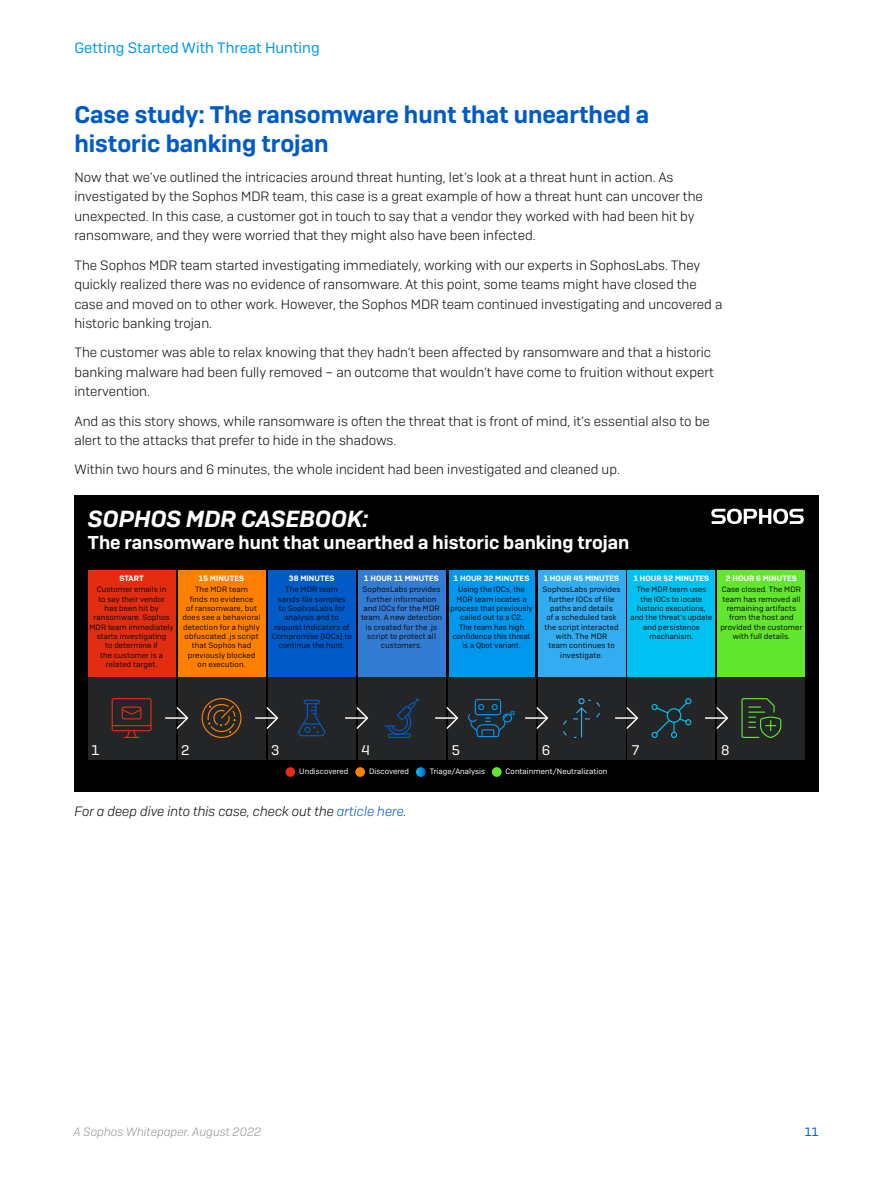
<style>
.page{position:relative;width:893px;height:1191px;background:#fff}
.page>*{position:absolute;margin:0;border:0;box-sizing:border-box;transform-origin:0 0}
.Subheading_1{font:600 24px/29.2px "Sophos Sans";color:#005bc8}
.t1{font:italic 600 23.25px "Sophos Sans";color:#fff}
.t2{font:600 18.6px "Sophos Sans";color:#fff}
.t3{font:15px "Sophos Sans";color:#0097ee}
.t4{font:13.95px "Sophos Sans";color:#fff}
.Body_Copy{font:300 13.5px/19.5px "Sophos Sans";color:#0d0d0e}
.Body_Copy-2{font:italic 300 13.5px "Sophos Sans";color:#0d0d0e}
.t5{font:italic 300 12px "Sophos Sans";color:#96989c}
.t6{font:12px "Sophos Sans";color:#005bc8}
.t7{font:7.8px/9.3px "Sophos Sans";letter-spacing:.01em;color:#0d0d0e;text-align:center}
.t8{font:7.8px "Sophos Sans";letter-spacing:.01em;color:#fff}
.t9{font:600 7.8px/11.2px "Sophos Sans";letter-spacing:.01em;color:#fff;text-align:center}
.s1{font-weight:600;color:#fff}
.s2{font-weight:400;color:#0d0d0e}
.s3{color:#005bc8}
</style>
<div class="page">
<div style="left:74px;top:495px;width:745px;height:296px;background:#000"></div>
<svg style="left:711px;top:508px;width:93px;height:16px"></svg>
<div style="left:88px;top:570px;width:87px;height:106px;background:#e22d10"></div>
<div style="left:178px;top:570px;width:87px;height:106px;background:#ff8000"></div>
<div style="left:268px;top:570px;width:87px;height:106px;background:#005bc8"></div>
<div style="left:358px;top:570px;width:87px;height:106px;background:#337cd3"></div>
<div style="left:449px;top:570px;width:85px;height:106px;background:#0097ee"></div>
<div style="left:538px;top:570px;width:87px;height:106px;background:#33acf1"></div>
<div style="left:628px;top:570px;width:87px;height:106px;background:#00c2f2"></div>
<div style="left:718px;top:570px;width:87px;height:106px;background:#62e62e"></div>
<div style="left:88px;top:676px;width:87px;height:83px;background:#242527"></div>
<div style="left:178px;top:676px;width:87px;height:83px;background:#242527"></div>
<div style="left:268px;top:676px;width:87px;height:83px;background:#242527"></div>
<div style="left:358px;top:676px;width:87px;height:83px;background:#242527"></div>
<div style="left:448px;top:676px;width:87px;height:83px;background:#242527"></div>
<div style="left:538px;top:676px;width:87px;height:83px;background:#242527"></div>
<div style="left:628px;top:676px;width:87px;height:83px;background:#242527"></div>
<div style="left:718px;top:676px;width:87px;height:83px;background:#242527"></div>
<hr style="left:166px;top:717px;width:21px;height:2px;background:#fff">
<svg style="left:175px;top:706px;width:14px;height:24px"></svg>
<hr style="left:256px;top:717px;width:21px;height:2px;background:#fff">
<svg style="left:265px;top:706px;width:13px;height:24px"></svg>
<hr style="left:616px;top:717px;width:21px;height:2px;background:#fff">
<svg style="left:625px;top:706px;width:13px;height:24px"></svg>
<hr style="left:526px;top:717px;width:21px;height:2px;background:#fff">
<svg style="left:535px;top:706px;width:13px;height:24px"></svg>
<hr style="left:436px;top:717px;width:21px;height:2px;background:#fff">
<svg style="left:445px;top:706px;width:13px;height:24px"></svg>
<hr style="left:346px;top:717px;width:21px;height:2px;background:#fff">
<svg style="left:355px;top:706px;width:13px;height:24px"></svg>
<hr style="left:705px;top:717px;width:22px;height:2px;background:#fff">
<svg style="left:715px;top:706px;width:13px;height:24px"></svg>
<div style="left:122px;top:706px;width:19px;height:13px;border:1px solid #e22d10;border-radius:2px"></div>
<svg style="left:121px;top:708px;width:21px;height:6px"></svg>
<svg style="left:124px;top:731px;width:15px;height:7px"></svg>
<hr style="left:112px;top:725px;width:39px;height:1px;background:#e22d10">
<div style="left:112px;top:698px;width:40px;height:33px;border:1px solid #e22d10;border-radius:2px"></div>
<div style="left:202px;top:698px;width:39px;height:40px;border:1px solid #ff8000;border-radius:50%"></div>
<svg style="left:207px;top:703px;width:29px;height:30px"></svg>
<div style="left:304px;top:700px;width:16px;height:4px;border:1px solid #005bc8;border-radius:2px"></div>
<svg style="left:298px;top:702px;width:28px;height:35px"></svg>
<svg style="left:385px;top:698px;width:35px;height:38px"></svg>
<div style="left:388px;top:733px;width:23px;height:5px;border:1px solid #005bc8;border-radius:2px"></div>
<div style="left:475px;top:699px;width:26px;height:16px;border:1px solid #0097ee;border-radius:3px"></div>
<svg style="left:468px;top:704px;width:47px;height:33px"></svg>
<div style="left:502px;top:713px;width:10px;height:9px;border:1px solid #0097ee;border-radius:50%"></div>
<svg style="left:563px;top:700px;width:37px;height:38px"></svg>
<div style="left:578px;top:698px;width:7px;height:6px;border:1px solid #33acf1;border-radius:50%"></div>
<div style="left:651px;top:704px;width:7px;height:6px;border:1px solid #00c2f2;border-radius:50%"></div>
<div style="left:651px;top:732px;width:7px;height:6px;border:1px solid #00c2f2;border-radius:50%"></div>
<svg style="left:655px;top:698px;width:36px;height:40px"></svg>
<svg style="left:741px;top:698px;width:41px;height:40px"></svg>
<div style="left:285px;top:767px;width:10px;height:10px;background:#e22d10;border-radius:50%"></div>
<div style="left:355px;top:767px;width:10px;height:10px;background:#ff8000;border-radius:50%"></div>
<svg style="left:416px;top:767px;width:10px;height:10px"></svg>
<div style="left:492px;top:767px;width:10px;height:10px;background:#62e62e;border-radius:50%"></div>
<h3 class="t3" style="left:74px;top:39px;width:247px">Getting Started With Threat Hunting</h3>
<p class="Subheading_1" style="left:74px;top:100px;width:576px">Case study: The ransomware hunt that unearthed a historic banking trojan</p>
<p class="Body_Copy" style="left:74px;top:167px;width:630px">Now that we’ve outlined the intricacies around threat hunting, let’s look at a threat hunt in action. As investigated by the Sophos MDR team, this case is a great example of how a threat hunt can uncover the unexpected. In this case, a customer got in touch to say that a vendor they worked with had been hit by ransomware, and they were worried that they might also have been infected.</p>
<p class="Body_Copy" style="left:74px;top:255px;width:649px">The Sophos MDR team started investigating immediately, working with our experts in SophosLabs. They quickly realized there was no evidence of ransomware. At this point, some teams might have closed the case and moved on to other work. However, the Sophos MDR team continued investigating and uncovered a historic banking trojan.</p>
<p class="Body_Copy" style="left:74px;top:342px;width:641px">The customer was able to relax knowing that they hadn’t been affected by ransomware and that a historic banking malware had been fully removed – an outcome that wouldn’t have come to fruition without expert intervention.</p>
<p class="Body_Copy" style="left:74px;top:411px;width:637px">And as this story shows, while ransomware is often the threat that is front of mind, it’s essential also to be alert to the attacks that prefer to hide in the shadows.</p>
<p class="Body_Copy" style="left:74px;top:459px;width:547px">Within two hours and 6 minutes, the whole incident had been investigated and cleaned up.</p>
<p class="t1" style="left:88px;top:504px;width:282px">SOPHOS MDR CASEBOOK:</p>
<p class="t2" style="left:88px;top:531px;width:543px">The ransomware hunt that unearthed a historic banking trojan</p>
<p class="t7" style="left:97px;top:573px;width:71px;line-height:11.2px"><span class="s1">START<br></span>Customer emails in</p>
<p class="t7" style="left:90px;top:594px;width:85px">to say their vendor<br>has been hit by ransomware. Sophos<br>MDR team immediately starts investigating<br>to determine if<br>the customer is a related target.</p>
<p class="t7" style="left:195px;top:573px;width:54px;line-height:11.2px"><span class="s1">15 MINUTES<br></span>The MDR team</p>
<p class="t7" style="left:183px;top:594px;width:80px">finds no evidence<br>of ransomware, but does see a behavioral detection for a highly obfuscated .js script that Sophos had previously blocked on execution.</p>
<p class="t7" style="left:285px;top:573px;width:54px;line-height:11.2px"><span class="s1">38 MINUTES<br></span>The MDR team</p>
<p class="t7" style="left:272px;top:594px;width:81px">sends file samples<br>to SophosLabs for analysis and to request Indicators of<br>Compromise (IOCs) to continue the hunt.</p>
<p class="t7" style="left:363px;top:573px;width:79px;line-height:11.2px;text-align:left"><span class="s1">1 HOUR 11 MINUTES<br></span>SophosLabs provides</p>
<p class="t7" style="left:361px;top:594px;width:83px">further information and IOCs for the MDR team. A new detection is created for the .js script to protect all customers.</p>
<p class="t7" style="left:454px;top:573px;width:77px;line-height:11.2px"><span class="s1">1 HOUR 32 MINUTES<br></span>Using the IOCs, the</p>
<p class="t7" style="left:451px;top:594px;width:83px">MDR team locates a process that previously called out to a C2.<br>The team has high confidence this threat is a Qbot variant.</p>
<p class="t7" style="left:542px;top:573px;width:79px;line-height:11.2px;text-align:left"><span class="s1">1 HOUR 45 MINUTES<br></span>SophosLabs provides</p>
<p class="t7" style="left:544px;top:594px;width:76px">further IOCs of file paths and details<br>of a scheduled task the script interacted with. The MDR<br>team continues to investigate.</p>
<p class="t9" style="left:634px;top:573px;width:77px">1 HOUR 52 MINUTES<br><span class="s2">The MDR team uses</span></p>
<p class="t7" style="left:630px;top:594px;width:84px">the IOCs to locate historic executions, and the threat’s update and persistence mechanism.</p>
<p class="t7" style="left:722px;top:573px;width:81px;line-height:11.2px"><span class="s1">2 HOUR 6 MINUTES<br></span>Case closed. The MDR</p>
<p class="t7" style="left:720px;top:594px;width:84px">team has removed all remaining artifacts from the host and provided the customer with full details.</p>
<p class="t4" style="left:91px;top:741px;width:9px">1</p>
<p class="t4" style="left:181px;top:741px;width:10px">2</p>
<p class="t4" style="left:271px;top:741px;width:10px">3</p>
<p class="t4" style="left:361px;top:741px;width:10px">4</p>
<p class="t4" style="left:452px;top:741px;width:10px">5</p>
<p class="t4" style="left:542px;top:741px;width:10px">6</p>
<p class="t4" style="left:632px;top:741px;width:9px">7</p>
<p class="t4" style="left:721px;top:741px;width:10px">8</p>
<p class="t8" style="left:299px;top:766px;width:51px">Undiscovered</p>
<p class="t8" style="left:369px;top:766px;width:41px">Discovered</p>
<p class="t8" style="left:430px;top:766px;width:57px">Triage/Analysis</p>
<p class="t8" style="left:506px;top:766px;width:103px">Containment/Neutralization</p>
<p class="Body_Copy-2" style="left:74px;top:803px;width:334px">For a deep dive into this case, check out the <span class="s3">article here</span>.</p>
<h3 class="t5" style="left:74px;top:1124px;width:189px">A Sophos Whitepaper. August 2022</h3>
<h3 class="t6" style="left:805px;top:1124px;width:15px">11</h3>
</div>
